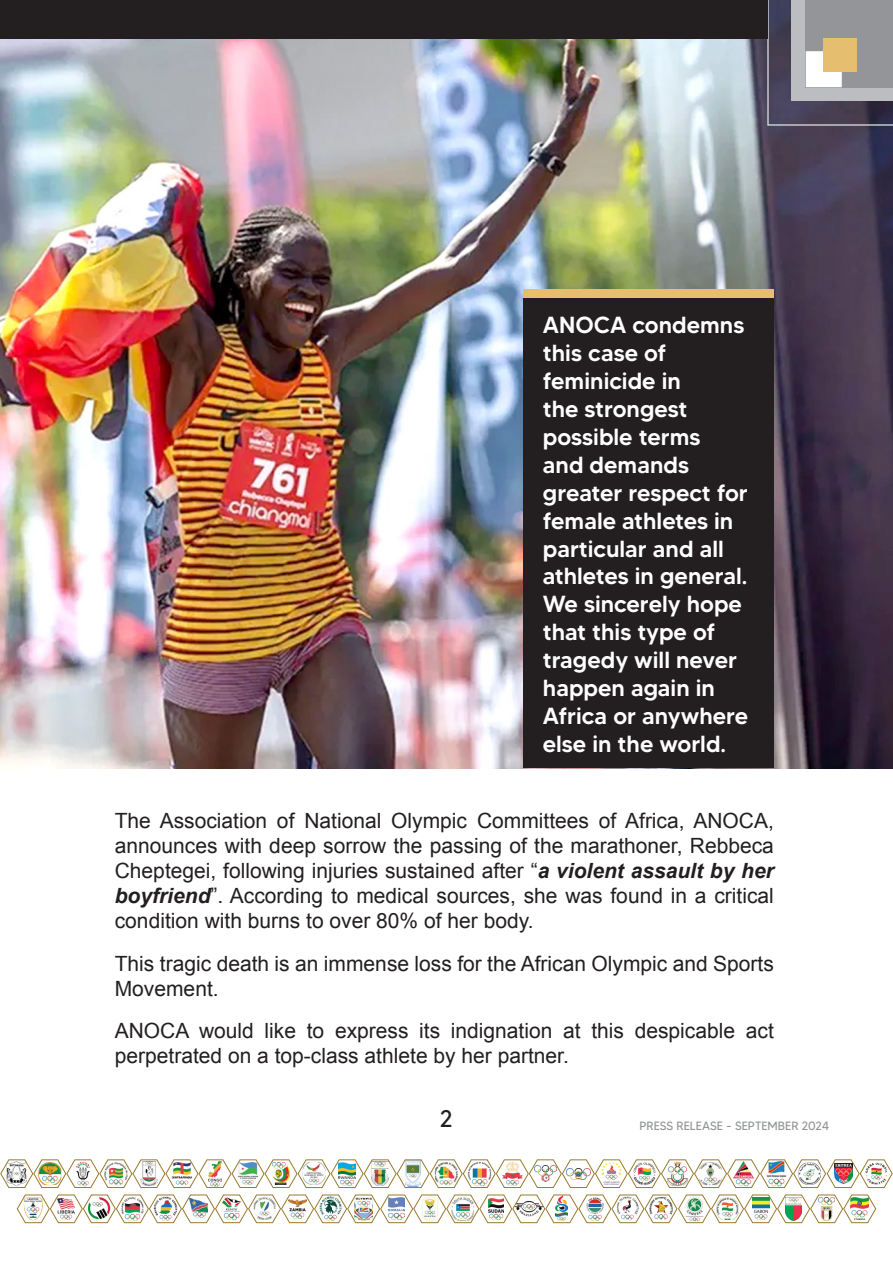
<style>
.page{position:relative;width:893px;height:1263px;background:#fff}
.page>*{position:absolute;margin:0;border:0;box-sizing:border-box;transform-origin:0 0}
.t1{font:24px "MADETOMMY";color:#231f20}
.t2{font:500 23.25px/27.9px "MADETOMMY";color:#fff}
.t3{font:21px/25.2px "Arial";color:#231f20}
.t4{font:12px "MADETOMMY";color:#939598}
.s1{font-weight:700;font-style:italic}
</style>
<div class="page">
<img style="left:0;top:1159px;width:893px;height:29px">
<img style="left:16px;top:1194px;width:860px;height:29px">
<img style="left:0;top:38px;width:893px;height:730px">
<svg style="left:767px;top:0;width:126px;height:126px;background:#4a4559"></svg>
<div style="left:791px;top:0;width:102px;height:101px;background:#bcbdc0"></div>
<div style="left:806px;top:0;width:87px;height:87px;background:#939598"></div>
<div style="left:806px;top:51px;width:36px;height:36px;background:#fff;border:3px solid #fff"></div>
<div style="left:824px;top:38px;width:33px;height:33px;background:#e5bf6f"></div>
<div style="left:0;top:0;width:767px;height:38px;background:#231f20"></div>
<div style="left:523px;top:298px;width:251px;height:470px;background:#231f20"></div>
<div style="left:523px;top:289px;width:251px;height:9px;background:#e5bf6f"></div>
<p class="t2" style="left:543px;top:311px;width:207px">ANOCA condemns this case of feminicide in<br>the strongest possible terms<br>and demands greater respect for female athletes in particular and all athletes in general.<br>We sincerely hope that this type of tragedy will never happen again in<br>Africa or anywhere else in the world.</p>
<p class="t3" style="left:115px;top:808px;width:661px;text-align:justify">The Association of National Olympic Committees of Africa, ANOCA, announces with deep sorrow the passing of the marathoner, Rebbeca Cheptegei, following injuries sustained after “<span class="s1">a violent assault by her boyfriend</span>”. According to medical sources, she was found in a critical condition with burns to over 80% of her body.</p>
<p class="t3" style="left:115px;top:951px;width:661px">This tragic death is an immense loss for the African Olympic and Sports<br>Movement.</p>
<p class="t3" style="left:115px;top:1018px;width:661px">ANOCA would like to express its indignation at this despicable act perpetrated on a top-class athlete by her partner.</p>
<p class="t1" style="left:440px;top:1103px;width:15px">2</p>
<p class="t4" style="left:639px;top:1118px;width:191px">PRESS RELEASE - SEPTEMBER 2024</p>
</div>
